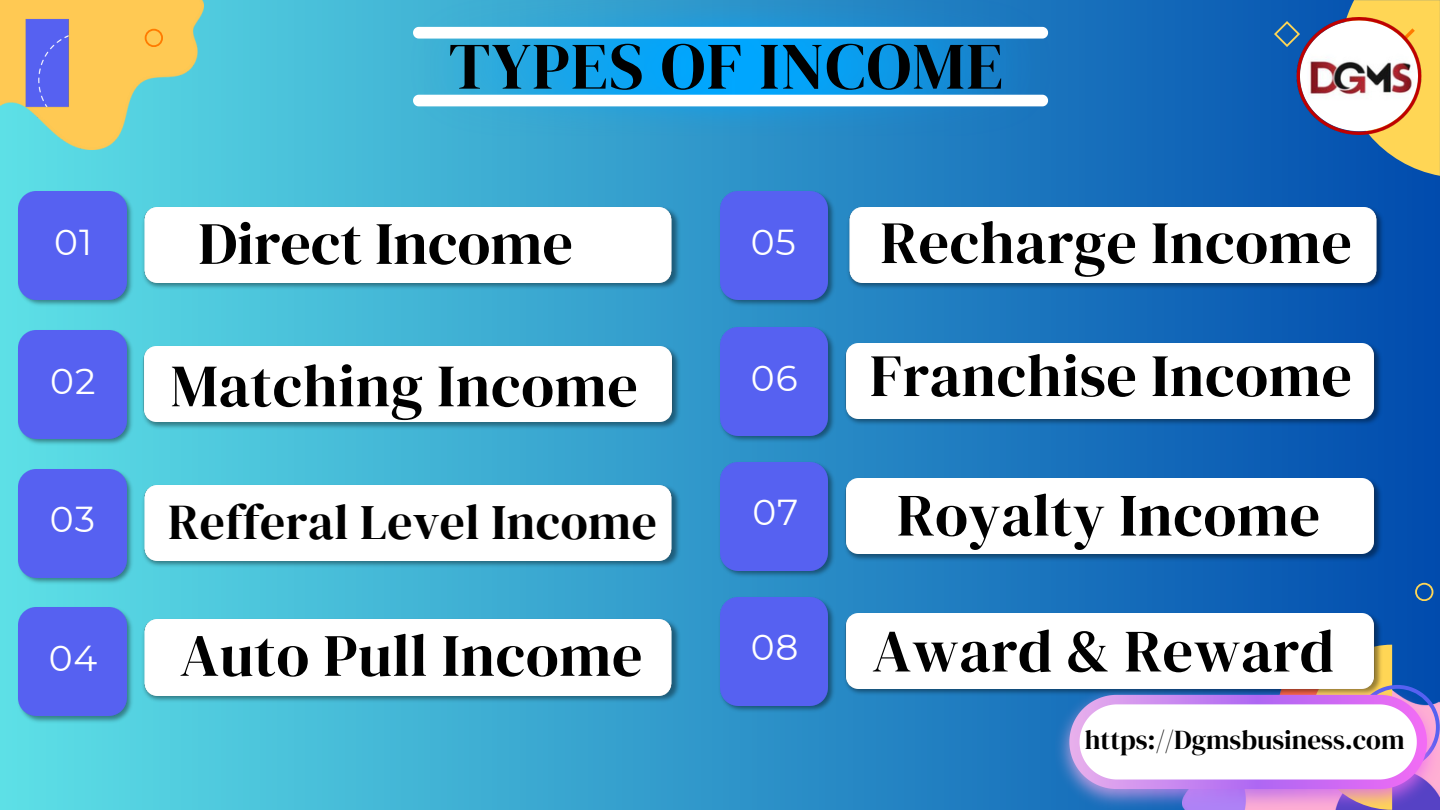
<style>
.page{position:relative;width:1440px;height:810px;background:#fff}
.page>*{position:absolute;margin:0;border:0;box-sizing:border-box;transform-origin:0 0}
.t1{font:66.3px "DM Serif Display";letter-spacing:.02em;color:#000}
.t2{font:60px "DM Serif Display";letter-spacing:.01em;color:#000}
.t3{font:49.5px "DM Serif Display";letter-spacing:.01em;color:#000}
.t4{font:36px "Montserrat";letter-spacing:.025em;color:#fff}
.t5{font:27px "DM Serif Display";color:#000}
</style>
<div class="page">
<div style="left:0;top:0;width:1440px;height:810px;background:linear-gradient(to right,#5de0e6,#014bad)"></div>
<img style="left:0;top:0;width:204px;height:150px">
<img style="left:11px;top:0;width:64px;height:113px">
<svg style="left:145px;top:29px;width:18px;height:18px"></svg>
<svg style="left:1274px;top:21px;width:22px;height:26px"></svg>
<svg style="left:1340px;top:0;width:100px;height:176px;background:#b2ad70"></svg>
<svg style="left:1415px;top:583px;width:18px;height:18px"></svg>
<img style="left:15px;top:188px;width:121px;height:121px">
<div style="left:18px;top:191px;width:108px;height:108px;background:#5661f1"></div>
<img style="left:140px;top:204px;width:542px;height:88px">
<img style="left:234px;top:193px;width:354px;height:126px">
<img style="left:143px;top:207px;width:531px;height:76px">
<img style="left:15px;top:327px;width:121px;height:120px">
<div style="left:18px;top:330px;width:108px;height:108px;background:#5661f1"></div>
<img style="left:15px;top:466px;width:121px;height:120px">
<div style="left:18px;top:469px;width:108px;height:108px;background:#5661f1"></div>
<img style="left:717px;top:188px;width:120px;height:121px">
<div style="left:720px;top:191px;width:108px;height:108px;background:#5661f1"></div>
<img style="left:717px;top:324px;width:120px;height:121px">
<div style="left:720px;top:327px;width:108px;height:108px;background:#5661f1"></div>
<img style="left:15px;top:605px;width:121px;height:120px">
<div style="left:18px;top:608px;width:108px;height:108px;background:#5661f1"></div>
<img style="left:717px;top:459px;width:120px;height:121px">
<div style="left:720px;top:462px;width:108px;height:108px;background:#5661f1"></div>
<img style="left:717px;top:594px;width:120px;height:121px">
<div style="left:720px;top:597px;width:108px;height:108px;background:#5661f1"></div>
<img style="left:140px;top:343px;width:542px;height:88px">
<img style="left:204px;top:332px;width:415px;height:126px">
<img style="left:143px;top:346px;width:531px;height:76px">
<img style="left:140px;top:482px;width:542px;height:88px">
<img style="left:242px;top:471px;width:338px;height:126px">
<img style="left:143px;top:485px;width:531px;height:76px">
<img style="left:140px;top:617px;width:542px;height:88px">
<img style="left:203px;top:606px;width:416px;height:126px">
<img style="left:143px;top:620px;width:531px;height:75px">
<img style="left:833px;top:599px;width:560px;height:126px">
<img style="left:845px;top:613px;width:531px;height:75px">
<img style="left:842px;top:475px;width:542px;height:88px">
<img style="left:917px;top:464px;width:393px;height:126px">
<img style="left:845px;top:478px;width:531px;height:76px">
<img style="left:842px;top:340px;width:542px;height:88px">
<img style="left:903px;top:329px;width:420px;height:126px">
<img style="left:845px;top:343px;width:531px;height:75px">
<img style="left:844px;top:204px;width:542px;height:88px">
<img style="left:854px;top:193px;width:523px;height:126px">
<img style="left:847px;top:207px;width:531px;height:76px">
<img style="left:1296px;top:17px;width:125px;height:117px">
<img style="left:1056px;top:689px;width:13px;height:121px">
<svg style="left:1069px;top:645px;width:371px;height:165px"></svg>
<img style="left:386px;top:0;width:689px;height:136px">
<svg style="left:422px;top:39px;width:618px;height:56px;background:#149ee6"></svg>
<svg style="left:413px;top:27px;width:635px;height:12px"></svg>
<svg style="left:413px;top:95px;width:635px;height:11px"></svg>
<p class="t4" style="left:54px;top:220px;width:39px">01</p>
<p class="t4" style="left:50px;top:359px;width:47px">02</p>
<p class="t1" style="left:449px;top:20px;width:556px">TYPES OF INCOME</p>
<h2 class="t2" style="left:198px;top:202px;width:376px">Direct Income</h2>
<p class="t2" style="left:171px;top:344px;width:469px">Matching Income</p>
<p class="t4" style="left:751px;top:220px;width:47px">05</p>
<p class="t4" style="left:751px;top:356px;width:48px">06</p>
<p class="t2" style="left:880px;top:201px;width:473px">Recharge Income</p>
<p class="t2" style="left:870px;top:334px;width:484px">Franchise Income</p>
<p class="t4" style="left:50px;top:497px;width:47px">03</p>
<p class="t4" style="left:753px;top:490px;width:47px">07</p>
<p class="t3" style="left:168px;top:488px;width:490px">Refferal Level Income</p>
<h3 class="t4" style="left:49px;top:636px;width:50px">04</h3>
<p class="t2" style="left:180px;top:614px;width:464px">Auto Pull Income</p>
<p class="t4" style="left:751px;top:625px;width:49px">08</p>
<p class="t2" style="left:897px;top:473px;width:425px">Royalty Income</p>
<h2 class="t2" style="left:872px;top:609px;width:463px">Award &amp; Reward</h2>
<p class="t5" style="left:1085px;top:721px;width:321px">https://Dgmsbusiness.com</p>
</div>
